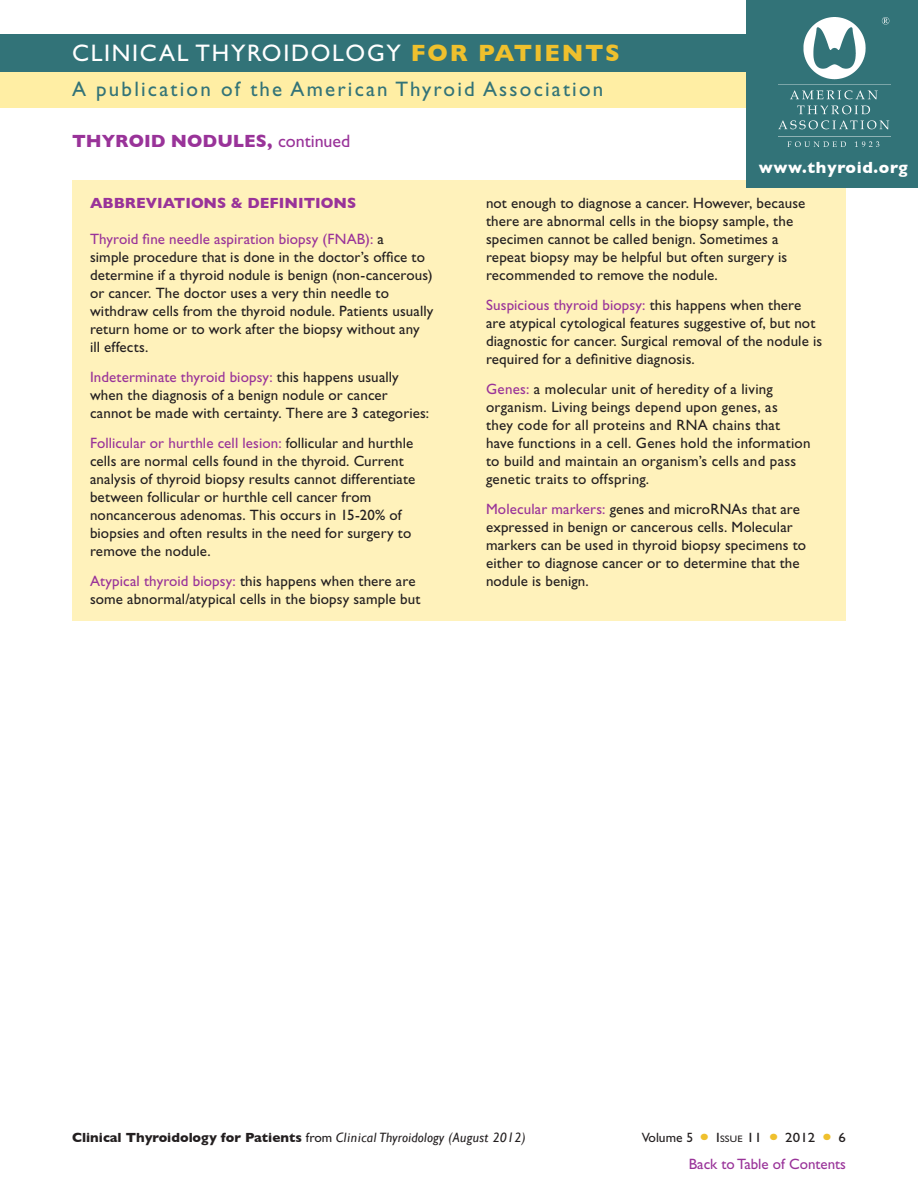
<style>
.page{position:relative;width:918px;height:1188px;background:#fff}
.page>*{position:absolute;margin:0;border:0;box-sizing:border-box;transform-origin:0 0}
.t1{font:24px "Gill Sans Std";letter-spacing:.07em;color:#fff}
.t2{font:21px "Gill Sans Std";letter-spacing:.105em;color:#327378}
.Topic_Header{font:700 18px "Gill Sans";color:#939}
.t3{font:700 16.5px "Gill Sans";letter-spacing:.04em;color:#fff}
.abbreviations_body{font:15px/18px "Gill Sans Std";letter-spacing:.01em;color:#231f20}
.abbreviations_head{font:700 15px "Gill Sans";color:#939}
.t4{font:15px "Gill Sans Std";color:#939}
.t5{font:italic 13.5px "Gill Sans";letter-spacing:.02em;color:#231f20}
.t6{font:13.5px "Gill Sans Std";color:#231f20}
.t7{font:13.5px "Gill Sans Std";letter-spacing:.01em;color:#231f20;scale:1.1 1}
.t8{font:9.45px "Gill Sans Std";color:#231f20;scale:1.1 1}
.s1{font-family:"Gill Sans";font-weight:700;color:#efc02d}
.s2{font-family:"Gill Sans Std";font-weight:400}
.s3{color:#939}
.s4{font-weight:700;font-style:normal}
.s5{font-family:"Gill Sans Std";font-style:normal}
.s6{font-size:13.5px}
</style>
<div class="page">
<div style="left:72px;top:180px;width:774px;height:441px;background:#fff2bb"></div>
<div style="left:0;top:70px;width:918px;height:38px;background:#ffeea4"></div>
<div style="left:0;top:35px;width:918px;height:37px;background:#327378"></div>
<div style="left:747px;top:0;width:171px;height:188px;background:#327378"></div>
<img style="left:778px;top:18px;width:112px;height:129px">
<p class="t1" style="left:72px;top:40px;width:550px">CLINICAL THYROIDOLOGY <span class="s1">FOR PATIENTS</span></p>
<p class="t2" style="left:72px;top:77px;width:533px">A publication of the American Thyroid Association</p>
<p class="Topic_Header" style="left:72px;top:131px;width:280px">THYROID NODULES, <span class="s2">continued</span></p>
<p class="abbreviations_head" style="left:90px;top:194px;width:268px">ABBREVIATIONS &amp; DEFINITIONS</p>
<p class="abbreviations_body" style="left:90px;top:230px;width:345px"><span class="s3">Thyroid fine needle aspiration biopsy (FNAB):</span> a<br>simple procedure that is done in the doctor’s office to determine if a thyroid nodule is benign (non-cancerous) or cancer. The doctor uses a very thin needle to withdraw cells from the thyroid nodule. Patients usually return home or to work after the biopsy without any ill effects.</p>
<p class="abbreviations_body" style="left:90px;top:368px;width:341px"><span class="s3">Indeterminate thyroid biopsy:</span> this happens usually when the diagnosis of a benign nodule or cancer cannot be made with certainty. There are 3 categories:</p>
<p class="abbreviations_body" style="left:90px;top:434px;width:327px"><span class="s3">Follicular or hurthle cell lesion:</span> follicular and hurthle cells are normal cells found in the thyroid. Current analysis of thyroid biopsy results cannot differentiate between follicular or hurthle cell cancer from noncancerous adenomas. This occurs in 15-20% of biopsies and often results in the need for surgery to remove the nodule.</p>
<p class="abbreviations_body" style="left:90px;top:572px;width:332px"><span class="s3">Atypical thyroid biopsy:</span> this happens when there are some abnormal/atypical cells in the biopsy sample but</p>
<p class="t3" style="left:759px;top:158px;width:150px">www.thyroid.org</p>
<p class="abbreviations_body" style="left:486px;top:194px;width:321px">not enough to diagnose a cancer. However, because there are abnormal cells in the biopsy sample, the specimen cannot be called benign. Sometimes a repeat biopsy may be helpful but often surgery is recommended to remove the nodule.</p>
<p class="abbreviations_body" style="left:486px;top:296px;width:338px"><span class="s3">Suspicious thyroid biopsy:</span> this happens when there are atypical cytological features suggestive of, but not diagnostic for cancer. Surgical removal of the nodule is required for a definitive diagnosis.</p>
<p class="abbreviations_body" style="left:486px;top:380px;width:326px"><span class="s3">Genes:</span> a molecular unit of heredity of a living organism. Living beings depend upon genes, as<br>they code for all proteins and RNA chains that have functions in a cell. Genes hold the information to build and maintain an organism’s cells and pass genetic traits to offspring.</p>
<p class="abbreviations_body" style="left:486px;top:500px;width:322px"><span class="s3">Molecular markers:</span> genes and microRNAs that are expressed in benign or cancerous cells. Molecular markers can be used in thyroid biopsy specimens to either to diagnose cancer or to determine that the nodule is benign.</p>
<p class="t5" style="left:72px;top:1130px;width:455px"><span class="s4">Clinical Thyroidology for Patients</span> <span class="s5">from</span> Clinical Thyroidology (August 2012)</p>
<p class="t6" style="left:642px;top:1130px;width:53px">Volume 5</p>
<p class="t8" style="left:716px;top:1133px;width:10px"><span class="s6">I</span>SSUE</p>
<p class="t7" style="left:747px;top:1130px;width:15px">11</p>
<p class="t7" style="left:785px;top:1130px;width:29px">2012</p>
<p class="t7" style="left:839px;top:1130px;width:8px">6</p>
<p class="t4" style="left:689px;top:1155px;width:159px">Back to Table of Contents</p>
</div>
